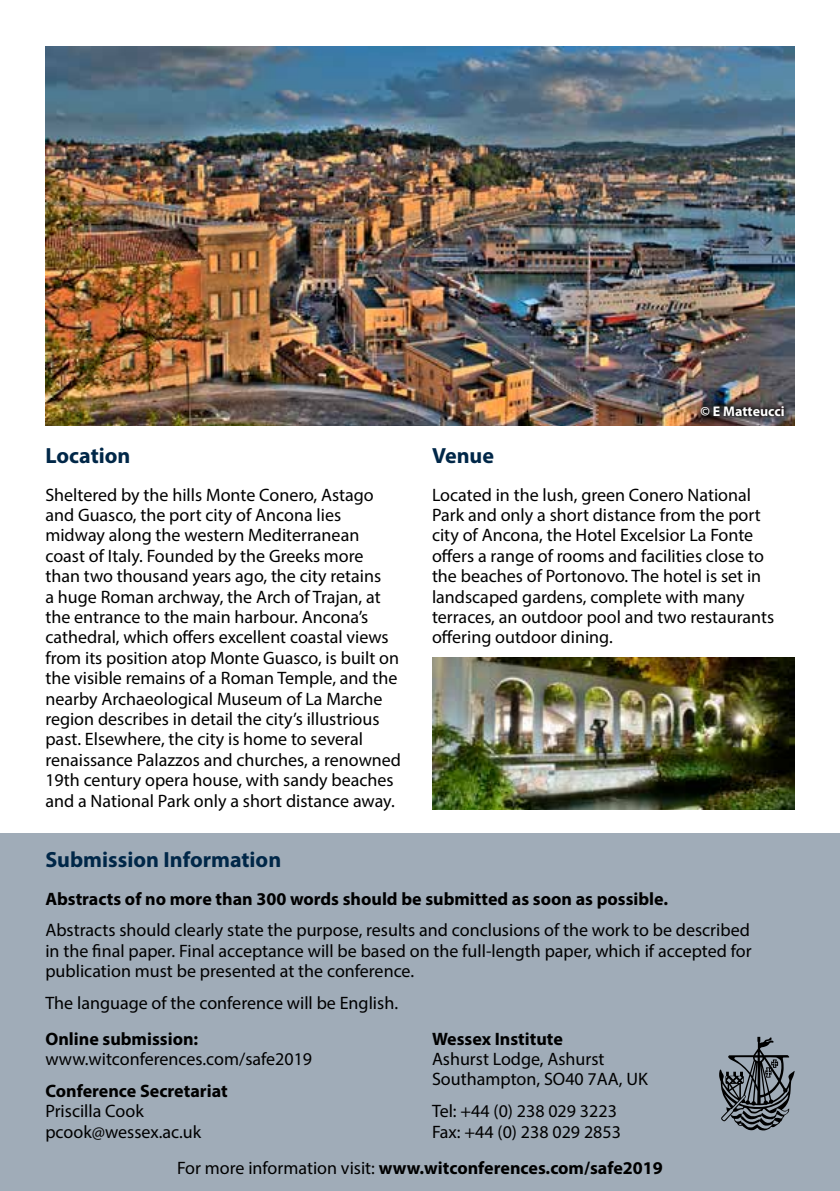
<style>
.page{position:relative;width:840px;height:1191px;background:#fff}
.page>*{position:absolute;margin:0;border:0;box-sizing:border-box;transform-origin:0 0}
.t1{font:700 22px "Myriad Pro";color:#002748}
.t2{font:18px/20.4px "Myriad Pro";color:#000}
.t3{font:700 18px "Myriad Pro";color:#000}
.t4{font:700 14px "Myriad Pro";color:#fff}
.s1{font-weight:400}
</style>
<div class="page">
<div style="left:0;top:833px;width:839px;height:358px;background:#a0acb8"></div>
<hr style="left:839px;top:706px;width:1px;height:75px;background:#000">
<svg style="left:719px;top:1036px;width:75px;height:94px"></svg>
<img style="left:45px;top:47px;width:749px;height:378px">
<img style="left:432px;top:658px;width:362px;height:151px">
<svg style="left:695px;top:400px;width:94px;height:22px;background:#3f393a"></svg>
<p class="t1" style="left:45px;top:441px;width:86px">Location</p>
<p class="t2" style="left:45px;top:484px;width:357px">Sheltered by the hills Monte Conero, Astago and Guasco, the port city of Ancona lies midway along the western Mediterranean coast of Italy. Founded by the Greeks more than two thousand years ago, the city retains<br>a huge Roman archway, the Arch of Trajan, at the entrance to the main harbour. Ancona’s cathedral, which offers excellent coastal views from its position atop Monte Guasco, is built on the visible remains of a Roman Temple, and the nearby Archaeological Museum of La Marche region describes in detail the city’s illustrious past. Elsewhere, the city is home to several renaissance Palazzos and churches, a renowned 19th century opera house, with sandy beaches and a National Park only a short distance away.</p>
<p class="t4" style="left:700px;top:402px;width:85px">© E Matteucci</p>
<p class="t1" style="left:432px;top:441px;width:64px">Venue</p>
<p class="t2" style="left:432px;top:484px;width:343px">Located in the lush, green Conero National Park and only a short distance from the port city of Ancona, the Hotel Excelsior La Fonte offers a range of rooms and facilities close to the beaches of Portonovo. The hotel is set in landscaped gardens, complete with many terraces, an outdoor pool and two restaurants offering outdoor dining.</p>
<p class="t1" style="left:45px;top:845px;width:237px">Submission Information</p>
<p class="t3" style="left:45px;top:887px;width:624px">Abstracts of no more than 300 words should be submitted as soon as possible.</p>
<p class="t2" style="left:45px;top:920px;width:707px;text-align:justify">Abstracts should clearly state the purpose, results and conclusions of the work to be described in the final paper. Final acceptance will be based on the full-length paper, which if accepted for publication must be presented at the conference.</p>
<p class="t2" style="left:45px;top:992px;width:354px">The language of the conference will be English.</p>
<p class="t3" style="left:45px;top:1026px;width:154px">Online submission:</p>
<p class="t2" style="left:45px;top:1048px;width:268px">www.witconferences.com/safe2019</p>
<p class="t3" style="left:45px;top:1079px;width:184px">Conference Secretariat</p>
<p class="t2" style="left:45px;top:1100px;width:157px">Priscilla Cook pcook@wessex.ac.uk</p>
<p class="t3" style="left:432px;top:1026px;width:132px">Wessex Institute</p>
<p class="t2" style="left:432px;top:1048px;width:217px">Ashurst Lodge, Ashurst<br>Southampton, SO40 7AA, UK</p>
<p class="t2" style="left:432px;top:1100px;width:190px">Tel: +44 (0) 238 029 3223<br>Fax: +44 (0) 238 029 2853</p>
<p class="t3" style="left:177px;top:1156px;width:487px"><span class="s1">For more information visit:</span> www.witconferences.com/safe2019</p>
</div>
